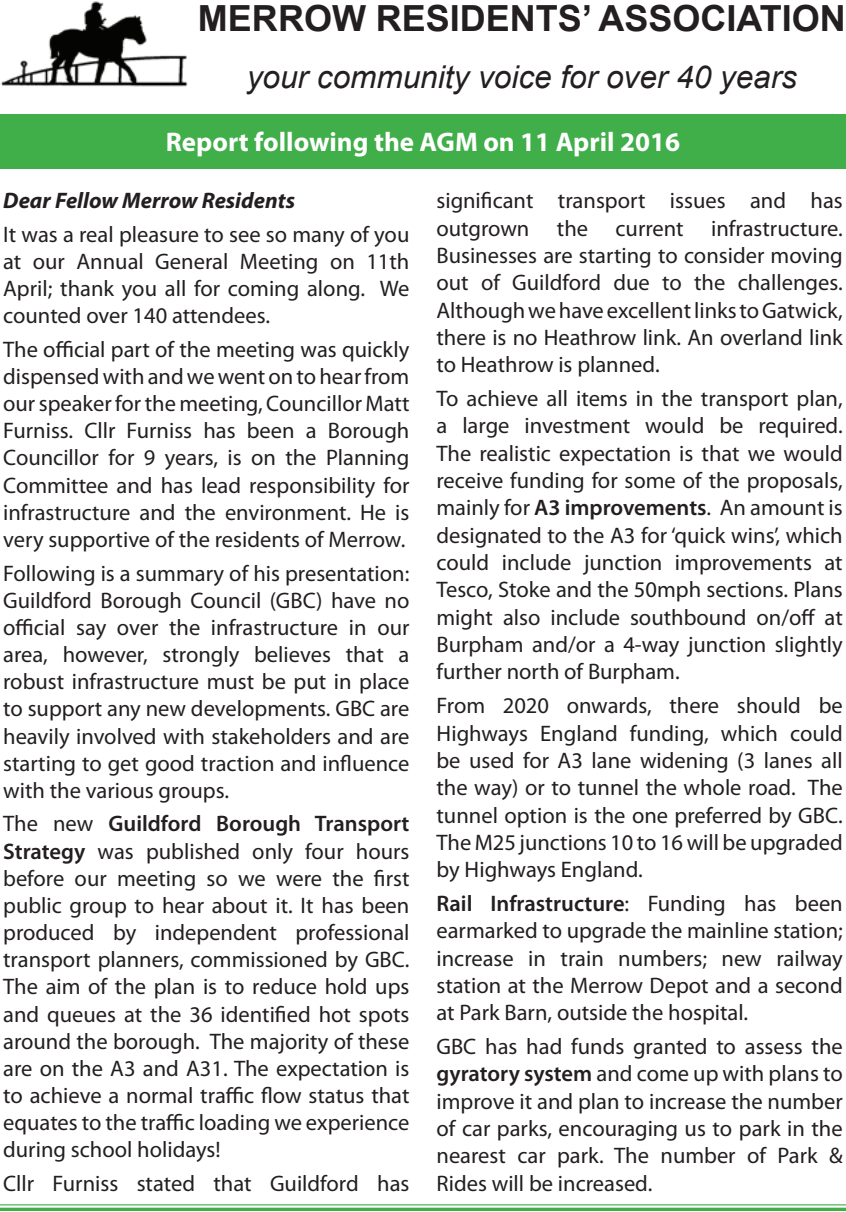
<style>
.page{position:relative;width:846px;height:1212px;background:#fff}
.page>*{position:absolute;margin:0;border:0;box-sizing:border-box;transform-origin:0 0}
.t1{font:700 36px "Arial";color:#231f20}
.t2{font:italic 31.5px "Arial";color:#231f20}
.t3{font:700 27px "Myriad Pro";color:#fff}
.t4{font:22.5px/27.2px "Myriad Pro";color:#231f20;text-align:justify}
.t5{font:italic 700 22.5px "Myriad Pro";color:#231f20}
.s1{font-weight:600}
</style>
<div class="page">
<img style="left:1px;top:1px;width:187px;height:86px">
<hr style="left:0;top:1204px;width:845px;height:1px;background:#40ae49">
<svg style="left:0;top:1207px;width:845px;height:4px;background:#60bb68"></svg>
<div style="left:0;top:114px;width:845px;height:54px;background:#40ae49"></div>
<h1 class="t1" style="left:198px;top:-6px;width:649px">MERROW RESIDENTS’ ASSOCIATION</h1>
<h2 class="t2" style="left:247px;top:56px;width:551px">your community voice for over 40 years</h2>
<p class="t3" style="left:166px;top:125px;width:515px">Report following the AGM on 11 April 2016</p>
<p class="t5" style="left:3px;top:186px;width:293px">Dear Fellow Merrow Residents</p>
<p class="t4" style="left:3px;top:221px;width:407px">It was a real pleasure to see so many of you at our Annual General Meeting on 11th April; thank you all for coming along. We counted over 140 attendees.</p>
<p class="t4" style="left:3px;top:336px;width:407px">The official part of the meeting was quickly dispensed with and we went on to hear from our speaker for the meeting, Councillor Matt Furniss. Cllr Furniss has been a Borough Councillor for 9 years, is on the Planning Committee and has lead responsibility for infrastructure and the environment. He is very supportive of the residents of Merrow.</p>
<p class="t4" style="left:3px;top:560px;width:407px">Following is a summary of his presentation:<br>Guildford Borough Council (GBC) have no official say over the infrastructure in our area, however, strongly believes that a robust infrastructure must be put in place to support any new developments. GBC are heavily involved with stakeholders and are starting to get good traction and influence with the various groups.</p>
<p class="t4" style="left:3px;top:811px;width:407px">The new <span class="s1">Guildford Borough Transport Strategy</span> was published only four hours before our meeting so we were the first public group to hear about it. It has been produced by independent professional transport planners, commissioned by GBC.<br>The aim of the plan is to reduce hold ups and queues at the 36 identified hot spots around the borough. The majority of these are on the A3 and A31. The expectation is to achieve a normal traffic flow status that equates to the traffic loading we experience during school holidays!</p>
<p class="t4" style="left:3px;top:1170px;width:407px">Cllr Furniss stated that Guildford has</p>
<p class="t4" style="left:436px;top:187px;width:407px">significant transport issues and has outgrown the current infrastructure.<br>Businesses are starting to consider moving out of Guildford due to the challenges.<br>Although we have excellent links to Gatwick, there is no Heathrow link. An overland link to Heathrow is planned.</p>
<p class="t4" style="left:436px;top:385px;width:407px">To achieve all items in the transport plan, a large investment would be required.<br>The realistic expectation is that we would receive funding for some of the proposals, mainly for <span class="s1">A3 improvements</span>. An amount is designated to the A3 for ‘quick wins’, which could include junction improvements at Tesco, Stoke and the 50mph sections. Plans might also include southbound on/off at Burpham and/or a 4-way junction slightly further north of Burpham.</p>
<p class="t4" style="left:436px;top:692px;width:407px">From 2020 onwards, there should be Highways England funding, which could be used for A3 lane widening (3 lanes all the way) or to tunnel the whole road. The tunnel option is the one preferred by GBC.<br>The M25 junctions 10 to 16 will be upgraded by Highways England.</p>
<p class="t4" style="left:436px;top:890px;width:407px"><span class="s1">Rail Infrastructure</span>: Funding has been earmarked to upgrade the mainline station; increase in train numbers; new railway station at the Merrow Depot and a second at Park Barn, outside the hospital.</p>
<p class="t4" style="left:436px;top:1033px;width:407px">GBC has had funds granted to assess the <span class="s1">gyratory system</span> and come up with plans to improve it and plan to increase the number of car parks, encouraging us to park in the nearest car park. The number of Park &amp; Rides will be increased.</p>
</div>
